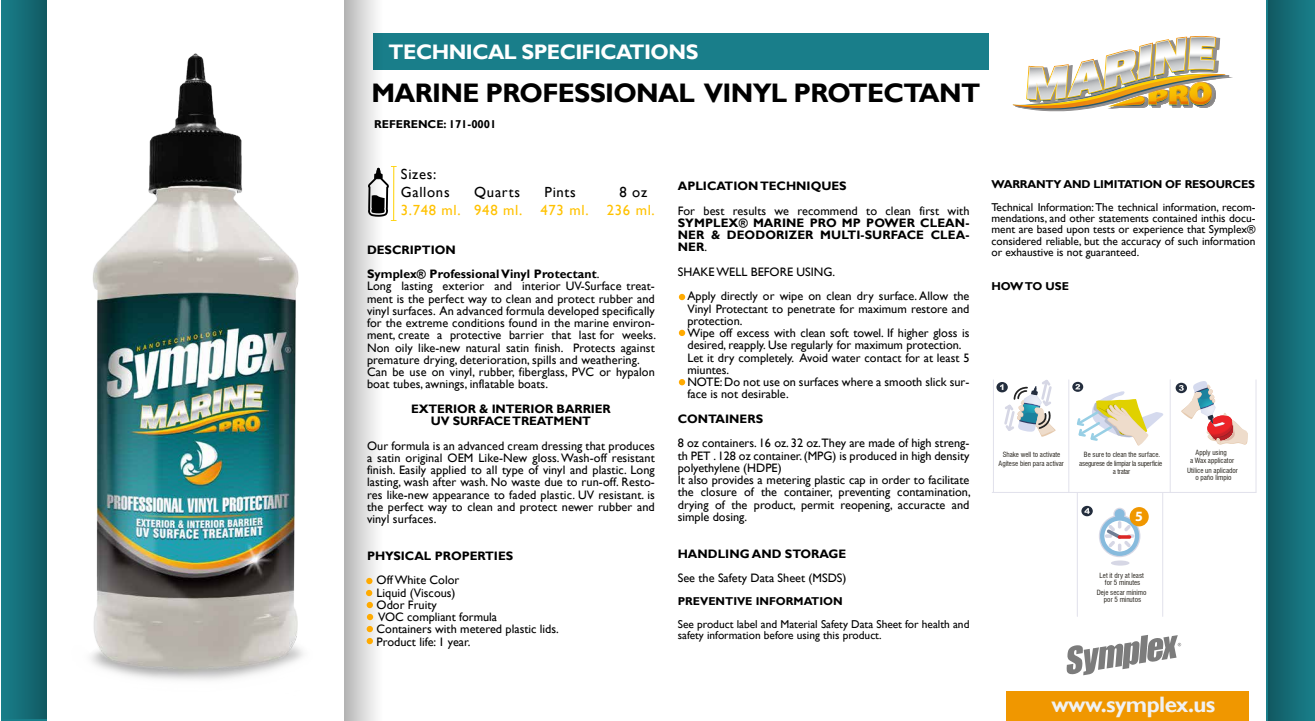
<style>
.page{position:relative;width:1315px;height:721px;background:#fff}
.page>*{position:absolute;margin:0;border:0;box-sizing:border-box;transform-origin:0 0}
.t1{font:700 26.78px "Gill Sans";letter-spacing:-.025em;color:#000}
.t2{font:700 22.31px "Gill Sans";letter-spacing:-.025em;color:#f0f1f1}
.t3{font:700 21px "Gill Sans";letter-spacing:-.025em;color:#fff}
.t4{font:14.7px/17.6px "Gill Sans";letter-spacing:.045em;color:#000}
.t5{font:14.7px "Gill Sans";letter-spacing:.045em;color:#ffc200}
.t6{font:700 14.17px "Myriad Pro";color:#fff}
.t7{font:12.25px/12.2px "Gill Sans";color:#000}
.t8{font:700 12.25px/12.2px "Gill Sans";color:#000}
.t9{font:11.38px/11.4px "Gill Sans";color:#000}
.t10{font:700 11.38px "Gill Sans";color:#000}
.t11{font:condensed 7px/7px "Swiss 721 BT";color:#25211a;text-align:center}
.t12{font:condensed 7px/9.2px "Swiss 721 BT";letter-spacing:-.025em;color:#25211a;text-align:center}
.s1{font-weight:400}
</style>
<div class="page">
<div style="left:1267px;top:0;width:48px;height:721px;background:#197e8a"></div>
<div style="left:373px;top:34px;width:615px;height:36px;background:#197e8a"></div>
<div style="left:1006px;top:692px;width:242px;height:29px;background:#f09700"></div>
<div style="left:345px;top:0;width:39px;height:721px;background:linear-gradient(to right,#b7b7b7,#fff)"></div>
<div style="left:0;top:0;width:46px;height:718px;background:linear-gradient(to right,#19808b,#125b64)"></div>
<div style="left:1268px;top:0;width:47px;height:721px;background:linear-gradient(to right,#115962,#197f8b)"></div>
<svg style="left:679px;top:294px;width:6px;height:6px"></svg>
<svg style="left:679px;top:330px;width:6px;height:6px"></svg>
<svg style="left:679px;top:379px;width:6px;height:6px"></svg>
<hr style="left:1170px;top:380px;width:1px;height:112px;background:#e1e1eb">
<hr style="left:1256px;top:380px;width:1px;height:112px;background:#e1e1eb">
<hr style="left:1068px;top:380px;width:1px;height:112px;background:#e1e1eb">
<hr style="left:993px;top:380px;width:1px;height:112px;background:#e1e1eb">
<div style="left:996px;top:382px;width:12px;height:10px;background:#232d3d;border-radius:50%"></div>
<svg style="left:1000px;top:380px;width:56px;height:57px"></svg>
<div style="left:1072px;top:382px;width:11px;height:10px;background:#232d3d;border-radius:50%"></div>
<div style="left:1176px;top:383px;width:11px;height:10px;background:#232d3d;border-radius:50%"></div>
<hr style="left:1077px;top:492px;width:1px;height:124px;background:#e1e1eb">
<svg style="left:1075px;top:384px;width:88px;height:62px"></svg>
<hr style="left:1162px;top:492px;width:1px;height:124px;background:#e1e1eb">
<hr style="left:992px;top:492px;width:264px;height:1px;background:#e1e1eb">
<div style="left:1081px;top:506px;width:12px;height:10px;background:#232d3d;border-radius:50%"></div>
<svg style="left:1084px;top:508px;width:6px;height:6px"></svg>
<svg style="left:1179px;top:381px;width:69px;height:64px"></svg>
<div style="left:1111px;top:561px;width:18px;height:5px;background:#d6d7e5;border-radius:50%"></div>
<svg style="left:1099px;top:508px;width:41px;height:49px"></svg>
<svg style="left:1118px;top:535px;width:13px;height:4px"></svg>
<div style="left:1130px;top:507px;width:19px;height:19px;background:#f09700;border-radius:50%"></div>
<svg style="left:1067px;top:635px;width:114px;height:40px"></svg>
<img style="left:1013px;top:36px;width:220px;height:75px">
<img style="left:0;top:11px;width:410px;height:703px">
<h3 class="t3" style="left:389px;top:40px;width:311px">TECHNICAL SPECIFICATIONS</h3>
<h1 class="t1" style="left:372px;top:77px;width:610px">MARINE PROFESSIONAL VINYL PROTECTANT</h1>
<p class="t10" style="left:374px;top:117px;width:124px">REFERENCE: 171-0001</p>
<p class="t4" style="left:401px;top:166px;width:50px">Sizes:<br>Gallons</p>
<p class="t4" style="left:474px;top:184px;width:47px">Quarts</p>
<p class="t4" style="left:545px;top:184px;width:33px">Pints</p>
<p class="t4" style="left:619px;top:184px;width:29px">8 oz</p>
<p class="t5" style="left:401px;top:201px;width:256px">3.748 ml. 948 ml. 473 ml. 236 ml.</p>
<p class="t8" style="left:367px;top:238px;width:234px;line-height:24.5px">DESCRIPTION<br>Symplex® Professional Vinyl Protectant<span class="s1">.</span></p>
<p class="t7" style="left:367px;top:280px;width:291px">Long lasting exterior and interior UV-Surface treat&shy;ment is the perfect way to clean and protect rubber and vinyl surfaces. An advanced formula developed specifically for the extreme conditions found in the marine environ&shy;ment, create a protective barrier that last for weeks.<br>Non oily like-new natural satin finish. Protects against premature drying, deterioration, spills and weathering.<br>Can be use on vinyl, rubber, fiberglass, PVC or hypalon boat tubes, awnings, inflatable boats.</p>
<p class="t8" style="left:411px;top:403px;width:201px;text-align:center">EXTERIOR &amp; INTERIOR BARRIER<br>UV SURFACE TREATMENT</p>
<p class="t7" style="left:367px;top:440px;width:289px;text-align:justify">Our formula is an advanced cream dressing that produces a satin original OEM Like-New gloss. Wash-off resistant finish. Easily applied to all type of vinyl and plastic. Long lasting, wash after wash. No waste due to run-off. Resto&shy;res like-new appearance to faded plastic. UV resistant. is the perfect way to clean and protect newer rubber and vinyl surfaces.</p>
<p class="t8" style="left:367px;top:550px;width:148px">PHYSICAL PROPERTIES</p>
<p class="t7" style="left:377px;top:574px;width:184px">Off White Color<br>Liquid (Viscous)<br>Odor Fruity<br>VOC compliant formula<br>Containers with metered plastic lids.<br>Product life: 1 year.</p>
<p class="t8" style="left:678px;top:180px;width:170px">APLICATION TECHNIQUES</p>
<p class="t7" style="left:678px;top:205px;width:293px">For best results we recommend to clean first with</p>
<p class="t8" style="left:678px;top:217px;width:293px;text-align:justify">SYMPLEX® MARINE PRO MP POWER CLEAN-NER &amp; DEODORIZER MULTI-SURFACE CLEA-NER<span class="s1">.</span></p>
<p class="t7" style="left:687px;top:260px;width:284px;line-height:24.5px;text-indent:-10px">SHAKE WELL BEFORE USING.<br>Apply directly or wipe on clean dry surface. Allow the</p>
<p class="t7" style="left:687px;top:303px;width:284px">Vinyl Protectant to penetrate for maximum restore and protection.<br>Wipe off excess with clean soft towel. If higher gloss is desired, reapply. Use regularly for maximum protection.<br>Let it dry completely. Avoid water contact for at least 5 miuntes.<br>NOTE: Do not use on surfaces where a smooth slick sur&shy;face is not desirable.</p>
<p class="t8" style="left:678px;top:413px;width:87px">CONTAINERS</p>
<p class="t7" style="left:678px;top:437px;width:294px">8 oz containers. 16 oz. 32 oz.They are made of high streng&shy;th PET . 128 oz container. (MPG) is produced in high density polyethylene (HDPE)<br>It also provides a metering plastic cap in order to facilitate the closure of the container, preventing contamination, drying of the product, permit reopening, accuracte and simple dosing.</p>
<p class="t8" style="left:678px;top:548px;width:170px">HANDLING AND STORAGE</p>
<p class="t7" style="left:678px;top:572px;width:170px">See the Safety Data Sheet (MSDS)</p>
<p class="t10" style="left:678px;top:594px;width:166px">PREVENTIVE INFORMATION</p>
<p class="t9" style="left:678px;top:618px;width:293px">See product label and Material Safety Data Sheet for health and safety information before using this product.</p>
<p class="t10" style="left:991px;top:177px;width:265px">WARRANTY AND LIMITATION OF RESOURCES</p>
<p class="t9" style="left:991px;top:201px;width:266px;text-align:justify">Technical Information: The technical information, recom&shy;mendations, and other statements contained inthis docu&shy;ment are based upon tests or experience that Symplex® considered reliable, but the accuracy of such information or exhaustive is not guaranteed.</p>
<p class="t10" style="left:991px;top:280px;width:79px">HOW TO USE</p>
<p class="t11" style="left:1003px;top:451px;width:59px">Shake well to activate</p>
<p class="t11" style="left:999px;top:460px;width:67px">Agítese bien para activar</p>
<p class="t12" style="left:1079px;top:450px;width:85px">Be sure to clean the surface. asegurese de limpiar la superficie</p>
<p class="t11" style="left:1113px;top:468px;width:19px">a tratar</p>
<p class="t6" style="left:1135px;top:507px;width:9px">5</p>
<p class="t11" style="left:1100px;top:571px;width:46px">Let it dry at least for 5 minutes</p>
<p class="t11" style="left:1097px;top:589px;width:51px">Deje secar mínimo por 5 minutos</p>
<p class="t11" style="left:1190px;top:449px;width:46px;line-height:7.9px">Apply using<br>a Wax applicator</p>
<p class="t11" style="left:1187px;top:467px;width:52px">Utilice un aplicador o paño limpio</p>
<h2 class="t2" style="left:1051px;top:691px;width:166px">www.symplex.us</h2>
</div>
